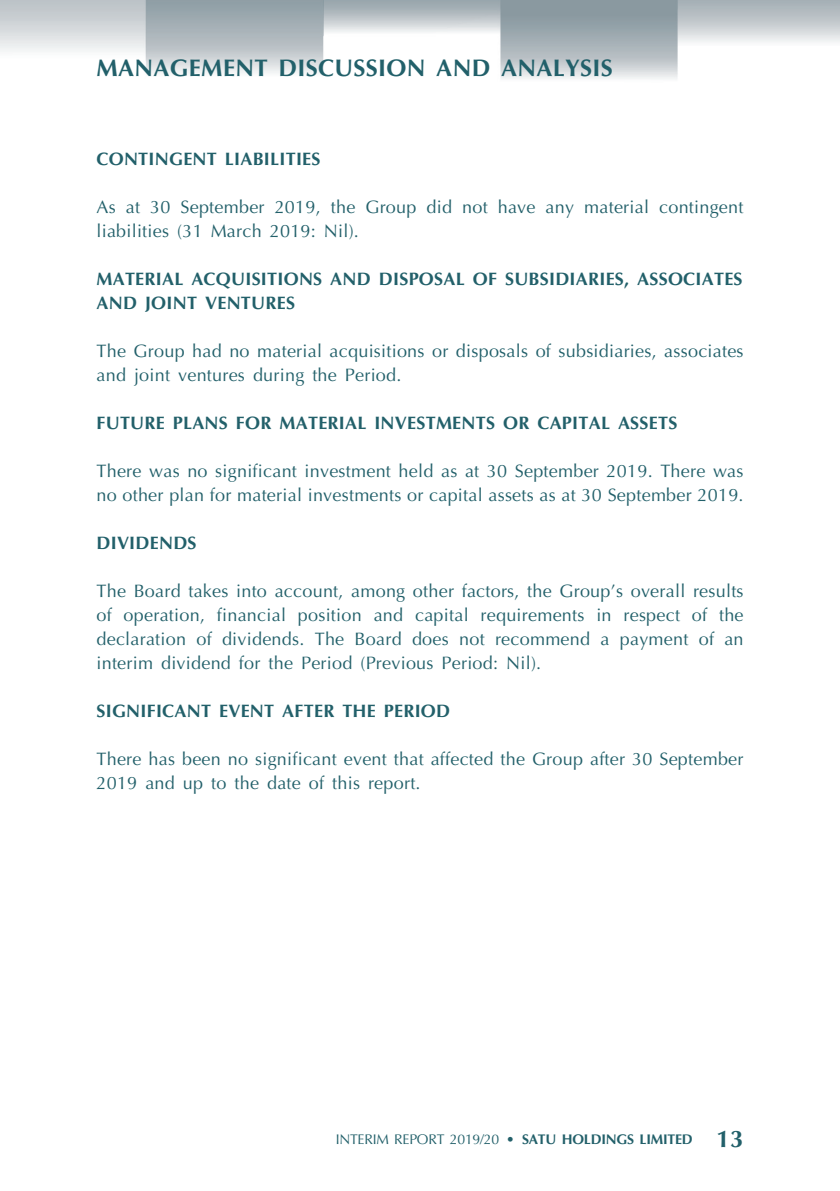
<style>
.page{position:relative;width:840px;height:1191px;background:#fff}
.page>*{position:absolute;margin:0;border:0;box-sizing:border-box;transform-origin:0 0}
.t1{font:700 24px "Optima LT Std";letter-spacing:.015em;color:#22606a}
._01_Body_Text{font:18px/24px "Optima LT Std";letter-spacing:.015em;color:#22606a}
._03_H1{font:700 18px/24px "Optima LT Std";letter-spacing:.015em;color:#22606a}
.t2{font:14px "Optima LT Std";letter-spacing:-.015em;color:#22606a}
.s1{font-weight:700}
.s2{font-weight:700;font-size:24px}
</style>
<div class="page">
<img style="left:0;top:0;width:839px;height:79px">
<h1 class="t1" style="left:96px;top:53px;width:517px">MANAGEMENT DISCUSSION AND ANALYSIS</h1>
<p class="_03_H1" style="left:96px;top:147px;width:225px">CONTINGENT LIABILITIES</p>
<p class="_01_Body_Text" style="left:96px;top:195px;width:648px">As at 30 September 2019, the Group did not have any material contingent liabilities (31 March 2019: Nil).</p>
<p class="_03_H1" style="left:96px;top:267px;width:647px">MATERIAL ACQUISITIONS AND DISPOSAL OF SUBSIDIARIES, ASSOCIATES<br>AND JOINT VENTURES</p>
<p class="_01_Body_Text" style="left:96px;top:339px;width:648px">The Group had no material acquisitions or disposals of subsidiaries, associates and joint ventures during the Period.</p>
<p class="_03_H1" style="left:96px;top:411px;width:582px">FUTURE PLANS FOR MATERIAL INVESTMENTS OR CAPITAL ASSETS</p>
<p class="_01_Body_Text" style="left:96px;top:459px;width:648px">There was no significant investment held as at 30 September 2019. There was no other plan for material investments or capital assets as at 30 September 2019.</p>
<p class="_03_H1" style="left:96px;top:531px;width:102px">DIVIDENDS</p>
<p class="_01_Body_Text" style="left:96px;top:579px;width:648px;text-align:justify">The Board takes into account, among other factors, the Group’s overall results of operation, financial position and capital requirements in respect of the declaration of dividends. The Board does not recommend a payment of an interim dividend for the Period (Previous Period: Nil).</p>
<p class="_03_H1" style="left:96px;top:699px;width:355px">SIGNIFICANT EVENT AFTER THE PERIOD</p>
<p class="_01_Body_Text" style="left:96px;top:747px;width:648px">There has been no significant event that affected the Group after 30 September<br>2019 and up to the date of this report.</p>
<p class="t2" style="left:335px;top:1130px;width:409px">INTERIM REPORT 2019/20 <span class="s1">• SATU HOLDINGS LIMITED</span> <span class="s2">13</span></p>
</div>
